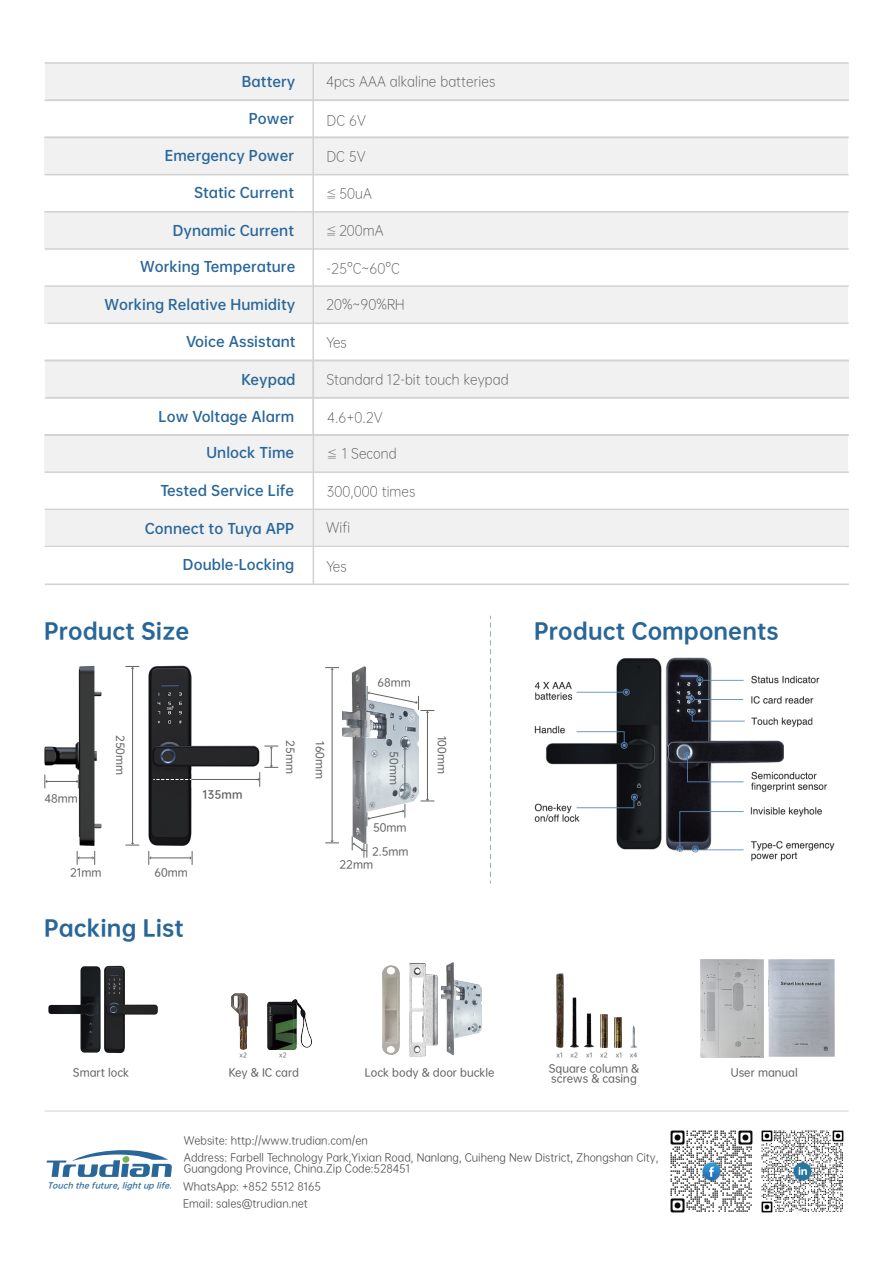
<style>
.page{position:relative;width:893px;height:1263px;background:#fff}
.page>*{position:absolute;margin:0;border:0;box-sizing:border-box;transform-origin:0 0}
.t1{font:21px "OPPO Sans H";letter-spacing:.005em;color:#286699}
.t2{font:13.5px "OPPO Sans B";letter-spacing:.005em;color:#286699}
.t3{font:13.5px "OPPO Sans L";letter-spacing:.005em;color:#4a4b4c}
.t4{font:10.5px/11.2px "OPPO Sans R";color:#4a4b4c}
.t5{font:10.5px/10.5px "OPPO Sans M";color:#616364}
.t6{font:10.5px "OPPO Sans B";letter-spacing:.005em;color:#616364}
.t7{font:italic 7.65px "OPPO Sans B";color:#29679b}
.t8{font:6px "OPPO Sans M";color:#616364}
.s1{font-family:"Source Han Sans CN";font-size:10.5px;color:#7d7e82}
</style>
<div class="page">
<img style="left:148px;top:665px;width:120px;height:181px">
<img style="left:342px;top:667px;width:76px;height:181px">
<img style="left:534px;top:657px;width:301px;height:205px">
<div style="left:45px;top:63px;width:803px;height:37px;background:#f1f1f2"></div>
<hr style="left:45px;top:62px;width:803px;height:2px;background:#d2d2d3">
<hr style="left:47px;top:99px;width:801px;height:2px;background:#d2d2d3">
<div style="left:45px;top:286px;width:803px;height:37px;background:#f1f1f2"></div>
<div style="left:45px;top:212px;width:803px;height:37px;background:#f1f1f2"></div>
<div style="left:45px;top:137px;width:803px;height:38px;background:#f1f1f2"></div>
<hr style="left:45px;top:285px;width:804px;height:2px;background:#d2d2d3">
<hr style="left:47px;top:323px;width:802px;height:1px;background:#d2d2d3">
<hr style="left:45px;top:211px;width:804px;height:2px;background:#d2d2d3">
<hr style="left:45px;top:248px;width:804px;height:2px;background:#d2d2d3">
<hr style="left:45px;top:100px;width:804px;height:1px;background:#d2d2d3">
<hr style="left:45px;top:137px;width:804px;height:1px;background:#d2d2d3">
<hr style="left:45px;top:174px;width:804px;height:1px;background:#d2d2d3">
<hr style="left:312px;top:63px;width:2px;height:297px;background:#d2d2d3">
<div style="left:45px;top:360px;width:803px;height:38px;background:#f1f1f2"></div>
<hr style="left:45px;top:360px;width:804px;height:1px;background:#d2d2d3">
<hr style="left:312px;top:360px;width:2px;height:75px;background:#d2d2d3">
<div style="left:45px;top:509px;width:803px;height:37px;background:#f1f1f2"></div>
<div style="left:45px;top:435px;width:803px;height:37px;background:#f1f1f2"></div>
<hr style="left:45px;top:509px;width:804px;height:1px;background:#d2d2d3">
<hr style="left:45px;top:546px;width:804px;height:1px;background:#d2d2d3">
<hr style="left:45px;top:397px;width:804px;height:2px;background:#d2d2d3">
<hr style="left:45px;top:434px;width:804px;height:2px;background:#d2d2d3">
<hr style="left:45px;top:471px;width:804px;height:2px;background:#d2d2d3">
<hr style="left:45px;top:583px;width:804px;height:2px;background:#d2d2d3">
<hr style="left:332px;top:669px;width:1px;height:172px;background:#616364">
<svg style="left:325px;top:840px;width:14px;height:3px"></svg>
<svg style="left:325px;top:667px;width:14px;height:3px"></svg>
<hr style="left:404px;top:748px;width:1px;height:42px;background:#616364">
<hr style="left:427px;top:712px;width:1px;height:88px;background:#616364">
<svg style="left:420px;top:799px;width:14px;height:2px"></svg>
<svg style="left:47px;top:1150px;width:125px;height:27px"></svg>
<div style="left:123px;top:1156px;width:6px;height:7px;background:#7ab04d;border-radius:50%"></div>
<img style="left:761px;top:1130px;width:83px;height:83px">
<img style="left:670px;top:1130px;width:83px;height:83px">
<hr style="left:44px;top:1111px;width:804px;height:1px;background:#d2d2d3">
<hr style="left:313px;top:360px;width:1px;height:224px;background:#d2d2d3">
<img style="left:44px;top:666px;width:58px;height:180px">
<svg style="left:77px;top:851px;width:18px;height:14px"></svg>
<svg style="left:366px;top:804px;width:39px;height:22px"></svg>
<svg style="left:367px;top:686px;width:67px;height:27px"></svg>
<hr style="left:46px;top:781px;width:32px;height:1px;background:#616364">
<svg style="left:76px;top:774px;width:3px;height:14px"></svg>
<svg style="left:44px;top:774px;width:4px;height:14px"></svg>
<svg style="left:490px;top:616px;width:1px;height:267px"></svg>
<svg style="left:352px;top:836px;width:15px;height:22px"></svg>
<hr style="left:132px;top:668px;width:1px;height:176px;background:#616364">
<svg style="left:125px;top:842px;width:14px;height:4px"></svg>
<svg style="left:125px;top:666px;width:14px;height:3px"></svg>
<hr style="left:191px;top:779px;width:68px;height:1px;background:#616364">
<svg style="left:153px;top:779px;width:38px;height:1px"></svg>
<hr style="left:150px;top:857px;width:41px;height:1px;background:#616364">
<svg style="left:189px;top:851px;width:4px;height:14px"></svg>
<svg style="left:148px;top:851px;width:4px;height:14px"></svg>
<svg style="left:257px;top:746px;width:21px;height:41px"></svg>
<img style="left:267px;top:1000px;width:44px;height:50px">
<img style="left:104px;top:965px;width:54px;height:88px">
<img style="left:49px;top:967px;width:52px;height:86px">
<img style="left:232px;top:993px;width:15px;height:57px">
<img style="left:441px;top:962px;width:40px;height:94px">
<img style="left:409px;top:963px;width:28px;height:94px">
<img style="left:382px;top:965px;width:18px;height:90px">
<img style="left:570px;top:997px;width:8px;height:51px">
<img style="left:585px;top:1013px;width:8px;height:35px">
<img style="left:630px;top:1025px;width:6px;height:22px">
<img style="left:615px;top:1017px;width:7px;height:31px">
<img style="left:600px;top:1014px;width:7px;height:34px">
<img style="left:556px;top:973px;width:7px;height:75px">
<img style="left:701px;top:960px;width:63px;height:97px">
<img style="left:768px;top:960px;width:67px;height:97px">
<svg style="left:674px;top:848px;width:12px;height:14px"></svg>
<p class="t2" style="left:242px;top:70px;width:55px">Battery</p>
<p class="t3" style="left:326px;top:71px;width:171px">4pcs AAA alkaline batteries</p>
<p class="t2" style="left:249px;top:107px;width:47px">Power</p>
<p class="t3" style="left:327px;top:110px;width:40px">DC 6V</p>
<p class="t2" style="left:165px;top:143px;width:131px">Emergency Power</p>
<p class="t3" style="left:327px;top:146px;width:40px">DC 5V</p>
<p class="t2" style="left:194px;top:181px;width:101px">Static Current</p>
<p class="t3" style="left:326px;top:184px;width:47px"><span class="s1">≦</span> 50uA</p>
<p class="t2" style="left:173px;top:219px;width:123px">Dynamic Current</p>
<p class="t3" style="left:326px;top:220px;width:59px"><span class="s1">≦</span> 200mA</p>
<p class="t2" style="left:140px;top:255px;width:157px">Working Temperature</p>
<p class="t3" style="left:327px;top:258px;width:75px">-25°C~60°C</p>
<p class="t2" style="left:104px;top:293px;width:192px">Working Relative Humidity</p>
<p class="t3" style="left:326px;top:294px;width:80px">20%~90%RH</p>
<p class="t2" style="left:186px;top:329px;width:111px">Voice Assistant</p>
<p class="t3" style="left:327px;top:332px;width:22px">Yes</p>
<p class="t2" style="left:241px;top:367px;width:56px">Keypad</p>
<p class="t3" style="left:326px;top:369px;width:184px">Standard 12-bit touch keypad</p>
<p class="t2" style="left:159px;top:405px;width:137px">Low Voltage Alarm</p>
<p class="t3" style="left:327px;top:408px;width:57px">4.6+0.2V</p>
<p class="t2" style="left:206px;top:441px;width:89px">Unlock Time</p>
<p class="t3" style="left:327px;top:443px;width:71px"><span class="s1">≦</span> 1 Second</p>
<p class="t2" style="left:160px;top:478px;width:135px">Tested Service Life</p>
<p class="t3" style="left:326px;top:481px;width:90px">300,000 times</p>
<p class="t2" style="left:145px;top:516px;width:151px">Connect to Tuya APP</p>
<p class="t3" style="left:326px;top:518px;width:26px">Wifi</p>
<p class="t2" style="left:183px;top:553px;width:113px">Double-Locking</p>
<p class="t3" style="left:326px;top:556px;width:22px">Yes</p>
<h1 class="t1" style="left:44px;top:612px;width:147px">Product Size</h1>
<p class="t5" style="left:44px;top:793px;width:35px">48mm</p>
<p class="t5" style="left:126px;top:735px;width:42px;rotate:90deg">250mm</p>
<p class="t6" style="left:203px;top:785px;width:41px">135mm</p>
<p class="t5" style="left:70px;top:866px;width:33px">21mm</p>
<p class="t5" style="left:154px;top:866px;width:35px">60mm</p>
<h1 class="t1" style="left:44px;top:909px;width:141px">Packing List</h1>
<p class="t5" style="left:377px;top:676px;width:35px">68mm</p>
<p class="t5" style="left:296px;top:740px;width:35px;rotate:90deg">25mm</p>
<p class="t5" style="left:326px;top:741px;width:40px;rotate:90deg">160mm</p>
<p class="t5" style="left:400px;top:751px;width:35px;rotate:90deg">50mm</p>
<p class="t5" style="left:373px;top:821px;width:35px">50mm</p>
<p class="t5" style="left:372px;top:845px;width:38px">2.5mm</p>
<p class="t5" style="left:340px;top:858px;width:35px">22mm</p>
<p class="t5" style="left:448px;top:736px;width:40px;rotate:90deg">100mm</p>
<h1 class="t1" style="left:534px;top:612px;width:246px">Product Components</h1>
<p class="t8" style="left:240px;top:1050px;width:9px">x2</p>
<p class="t8" style="left:279px;top:1050px;width:9px">x2</p>
<p class="t8" style="left:557px;top:1050px;width:8px">x1</p>
<p class="t8" style="left:571px;top:1050px;width:9px">x2</p>
<p class="t8" style="left:586px;top:1050px;width:8px">x1</p>
<p class="t8" style="left:600px;top:1050px;width:9px">x2</p>
<p class="t8" style="left:616px;top:1050px;width:8px">x1</p>
<p class="t8" style="left:630px;top:1050px;width:9px">x4</p>
<p class="t5" style="left:73px;top:1066px;width:58px">Smart lock</p>
<p class="t5" style="left:229px;top:1066px;width:72px">Key &amp; IC card</p>
<p class="t5" style="left:365px;top:1066px;width:131px">Lock body &amp; door buckle</p>
<p class="t5" style="left:549px;top:1062px;width:92px">Square column &amp; screws &amp; casing</p>
<p class="t4" style="left:184px;top:1134px;width:186px">Website: http://www.trudian.com/en</p>
<p class="t7" style="left:48px;top:1179px;width:129px">Touchthefuture,lightuplife.</p>
<p class="t4" style="left:184px;top:1151px;width:476px">Address: Farbell Technology Park,Yixian Road, Nanlang, Cuiheng New District, Zhongshan City,<br>Guangdong Province, China.Zip Code:528451</p>
<p class="t4" style="left:183px;top:1180px;width:139px">WhatsApp: +852 5512 8165</p>
<p class="t4" style="left:183px;top:1197px;width:126px">Email: sales@trudian.net</p>
<p class="t5" style="left:731px;top:1066px;width:69px">User manual</p>
</div>
